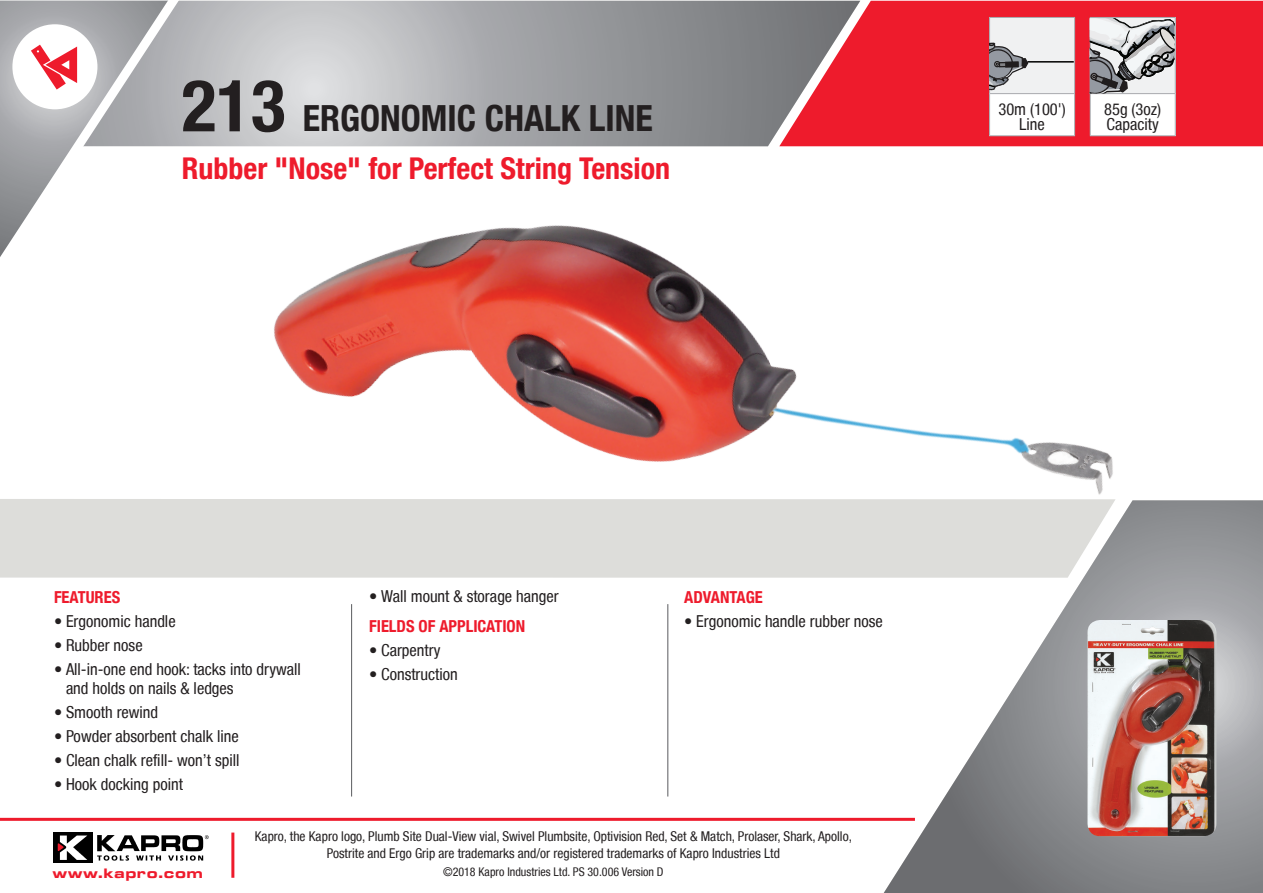
<style>
.page{position:relative;width:1263px;height:893px;background:#fff}
.page>*{position:absolute;margin:0;border:0;box-sizing:border-box;transform-origin:0 0}
.t1{font:700 condensed 36px "Helvetica Neue LT";color:#231f20}
.t2{font:700 condensed 30px "Helvetica Neue LT";color:#ee1b2c}
.t3{font:condensed 16.5px/15px "Helvetica Neue LT";color:#231f20}
.t4{font:700 condensed 16.5px "Helvetica Neue LT";color:#ee1b2c}
.t5{font:700 expanded 14.25px "Microgramma LT";letter-spacing:.08em;color:#ee1b2c}
.t6{font:condensed 13.5px/16.2px "Helvetica Neue LT";color:#231f20;text-align:center}
.t7{font:condensed 12px "Helvetica Neue LT";color:#231f20}
.s1{font-size:72px}
</style>
<div class="page">
<svg style="left:884px;top:500px;width:379px;height:393px;background:#828386"></svg>
<svg style="left:0;top:1px;width:156px;height:256px"></svg>
<div style="left:0;top:499px;width:156px;height:79px;background:#ddddda"></div>
<hr style="left:0;top:818px;width:915px;height:3px;background:#ee1b2c">
<div style="left:12px;top:24px;width:85px;height:85px;background:#fff;border-radius:50%"></div>
<hr style="left:231px;top:832px;width:3px;height:46px;background:#ee1b2c">
<svg style="left:97px;top:835px;width:107px;height:26px"></svg>
<div style="left:53px;top:832px;width:40px;height:31px;background:#000"></div>
<svg style="left:58px;top:835px;width:29px;height:25px"></svg>
<img style="left:156px;top:0;width:1100px;height:852px">
<hr style="left:351px;top:604px;width:1px;height:192px;background:#6c6d70">
<hr style="left:667px;top:604px;width:1px;height:192px;background:#6c6d70">
<svg style="left:31px;top:45px;width:46px;height:45px"></svg>
<img style="left:1087px;top:620px;width:129px;height:216px">
<div style="left:1090px;top:94px;width:85px;height:42px;background:#fff"></div>
<hr style="left:1090px;top:17px;width:86px;height:1px;background:#a8a9ad">
<hr style="left:1175px;top:18px;width:1px;height:75px;background:#a8a9ad">
<hr style="left:1090px;top:93px;width:86px;height:1px;background:#a8a9ad">
<hr style="left:1090px;top:94px;width:1px;height:41px;background:#a8a9ad">
<hr style="left:1175px;top:94px;width:1px;height:41px;background:#a8a9ad">
<hr style="left:1090px;top:135px;width:86px;height:1px;background:#a8a9ad">
<svg style="left:1090px;top:18px;width:84px;height:76px"></svg>
<div style="left:989px;top:17px;width:85px;height:77px;background:#f0f1f2"></div>
<div style="left:989px;top:94px;width:85px;height:42px;background:#fff"></div>
<hr style="left:989px;top:17px;width:86px;height:1px;background:#a8a9ad">
<hr style="left:989px;top:18px;width:1px;height:75px;background:#a8a9ad">
<hr style="left:1074px;top:18px;width:1px;height:75px;background:#a8a9ad">
<hr style="left:989px;top:93px;width:86px;height:1px;background:#a8a9ad">
<hr style="left:989px;top:94px;width:1px;height:41px;background:#a8a9ad">
<hr style="left:1074px;top:94px;width:1px;height:41px;background:#a8a9ad">
<hr style="left:989px;top:135px;width:86px;height:1px;background:#a8a9ad">
<svg style="left:990px;top:42px;width:39px;height:53px"></svg>
<hr style="left:1027px;top:61px;width:47px;height:2px;background:#000">
<p class="t1" style="left:182px;top:97px;width:472px"><span class="s1">213</span> ERGONOMIC CHALK LINE</p>
<p class="t2" style="left:182px;top:150px;width:490px">Rubber "Nose" for Perfect String Tension</p>
<p class="t3" style="left:998px;top:101px;width:69px;text-align:center">30m (100')<br>Line</p>
<p class="t3" style="left:1104px;top:101px;width:59px">85g (3oz)<br>Capacity</p>
<p class="t4" style="left:54px;top:587px;width:68px">FEATURES</p>
<p class="t3" style="left:54px;top:613px;width:123px">• Ergonomic handle</p>
<p class="t3" style="left:54px;top:637px;width:90px">• Rubber nose</p>
<p class="t3" style="left:54px;top:661px;width:248px">• All-in-one end hook: tacks into drywall</p>
<p class="t3" style="left:66px;top:681px;width:169px">and holds on nails &amp; ledges</p>
<p class="t3" style="left:54px;top:705px;width:106px">• Smooth rewind</p>
<p class="t3" style="left:54px;top:729px;width:186px">• Powder absorbent chalk line</p>
<p class="t3" style="left:54px;top:753px;width:187px">• Clean chalk refill- won’t spill</p>
<p class="t3" style="left:54px;top:777px;width:130px">• Hook docking point</p>
<p class="t3" style="left:369px;top:589px;width:191px">• Wall mount &amp; storage hanger</p>
<p class="t4" style="left:369px;top:616px;width:158px">FIELDS OF APPLICATION</p>
<p class="t3" style="left:369px;top:643px;width:73px">• Carpentry</p>
<p class="t3" style="left:369px;top:667px;width:90px">• Construction</p>
<p class="t4" style="left:684px;top:587px;width:80px">ADVANTAGE</p>
<p class="t3" style="left:684px;top:613px;width:200px">• Ergonomic handle rubber nose</p>
<p class="t5" style="left:53px;top:863px;width:151px">www.kapro.com</p>
<p class="t6" style="left:255px;top:828px;width:599px">Kapro, the Kapro logo, Plumb Site Dual-View vial, Swivel Plumbsite, Optivision Red, Set &amp; Match, Prolaser, Shark, Apollo,<br>Postrite and Ergo Grip are trademarks and/or registered trademarks of Kapro Industries Ltd</p>
<p class="t7" style="left:443px;top:864px;width:222px">©2018 Kapro Industries Ltd. PS 30.006 Version D</p>
</div>
